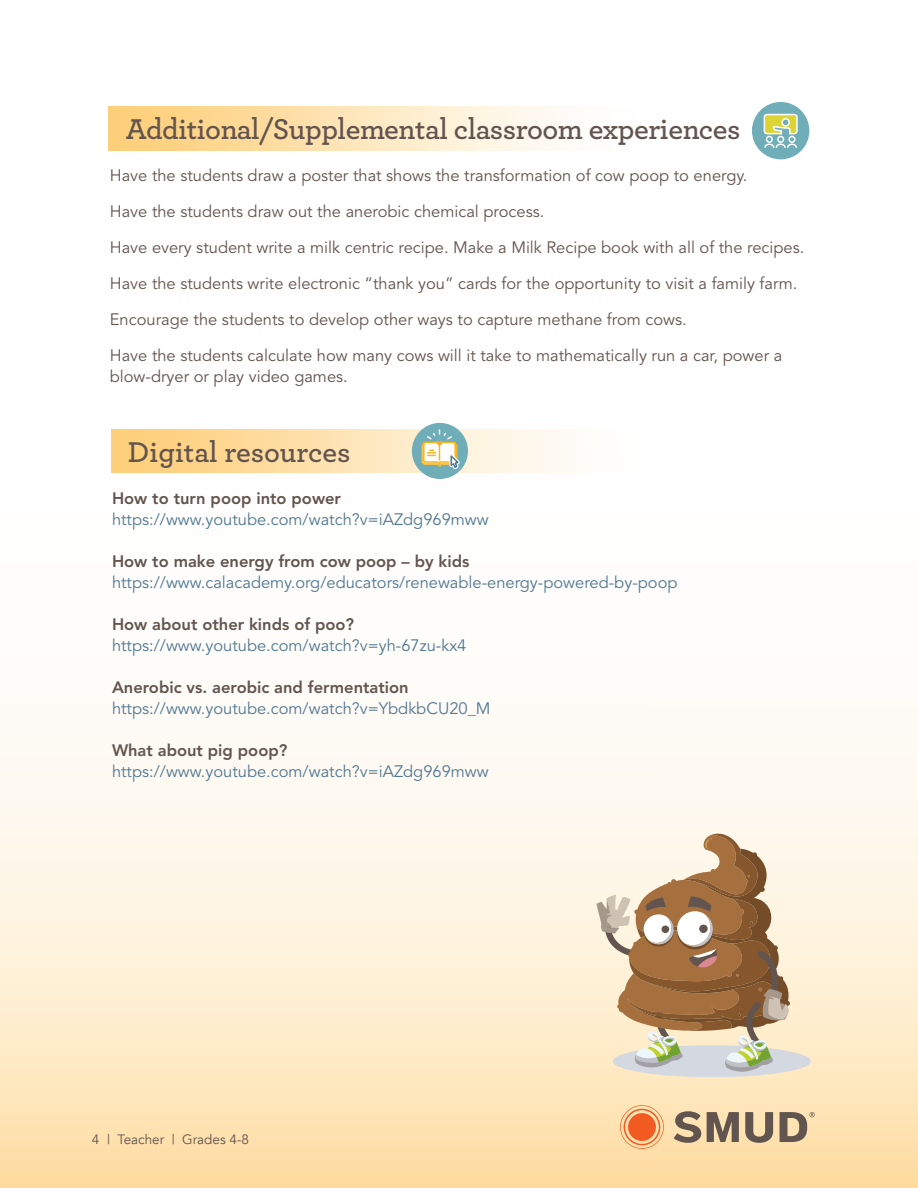
<style>
.page{position:relative;width:918px;height:1188px;background:#fff}
.page>*{position:absolute;margin:0;border:0;box-sizing:border-box;transform-origin:0 0}
.t1{font:600 30px "Archer";letter-spacing:-.015em;color:#62544e}
.t2{font:16.5px/36px "Avenir LT Std";color:#62544e}
.t3{font:16.5px "Avenir LT Std";color:#517891}
.t4{font:800 16.5px "Avenir LT Std";color:#62544e}
.t5{font:13.5px "Avenir";color:#61534e}
</style>
<div class="page">
<div style="left:412px;top:423px;width:56px;height:56px;background:#6faeb8;border-radius:50%"></div>
<svg style="left:421px;top:430px;width:39px;height:39px"></svg>
<div style="left:752px;top:102px;width:57px;height:57px;background:#6faeb8;border-radius:50%"></div>
<svg style="left:763px;top:113px;width:35px;height:22px"></svg>
<div style="left:777px;top:136px;width:7px;height:7px;border:2px solid #fff;border-radius:50%"></div>
<div style="left:788px;top:136px;width:8px;height:7px;border:2px solid #fff;border-radius:50%"></div>
<div style="left:766px;top:136px;width:7px;height:7px;border:2px solid #fff;border-radius:50%"></div>
<svg style="left:764px;top:143px;width:33px;height:5px"></svg>
<svg style="left:596px;top:833px;width:215px;height:244px;background:#ccb599"></svg>
<svg style="left:620px;top:1105px;width:44px;height:44px;background:#f8a570"></svg>
<svg style="left:745px;top:1112px;width:28px;height:31px"></svg>
<svg style="left:707px;top:1112px;width:32px;height:30px"></svg>
<svg style="left:674px;top:1111px;width:27px;height:32px"></svg>
<svg style="left:780px;top:1112px;width:35px;height:30px"></svg>
<h1 class="t1" style="left:126px;top:110px;width:616px">Additional/Supplemental classroom experiences</h1>
<p class="t2" style="left:110px;top:158px;width:696px">Have the students draw a poster that shows the transformation of cow poop to energy.<br>Have the students draw out the anerobic chemical process.<br>Have every student write a milk centric recipe. Make a Milk Recipe book with all of the recipes.<br>Have the students write electronic “thank you” cards for the opportunity to visit a family farm.<br>Encourage the students to develop other ways to capture methane from cows.<br>Have the students calculate how many cows will it take to mathematically run a car, power a</p>
<p class="t2" style="left:110px;top:359px;width:240px">blow-dryer or play video games.</p>
<h1 class="t1" style="left:128px;top:433px;width:224px">Digital resources</h1>
<p class="t4" style="left:112px;top:488px;width:231px">How to turn poop into power</p>
<p class="t3" style="left:112px;top:509px;width:378px">https://www.youtube.com/watch?v=iAZdg969mww</p>
<p class="t4" style="left:112px;top:551px;width:359px">How to make energy from cow poop – by kids</p>
<p class="t3" style="left:112px;top:572px;width:567px">https://www.calacademy.org/educators/renewable-energy-powered-by-poop</p>
<p class="t4" style="left:112px;top:614px;width:244px">How about other kinds of poo?</p>
<p class="t3" style="left:112px;top:635px;width:356px">https://www.youtube.com/watch?v=yh-67zu-kx4</p>
<p class="t4" style="left:112px;top:677px;width:298px">Anerobic vs. aerobic and fermentation</p>
<p class="t3" style="left:112px;top:698px;width:380px">https://www.youtube.com/watch?v=YbdkbCU20_M</p>
<p class="t4" style="left:112px;top:740px;width:177px">What about pig poop?</p>
<p class="t3" style="left:112px;top:761px;width:378px">https://www.youtube.com/watch?v=iAZdg969mww</p>
<p class="t5" style="left:92px;top:1131px;width:159px">4 | Teacher | Grades 4-8</p>
</div>
